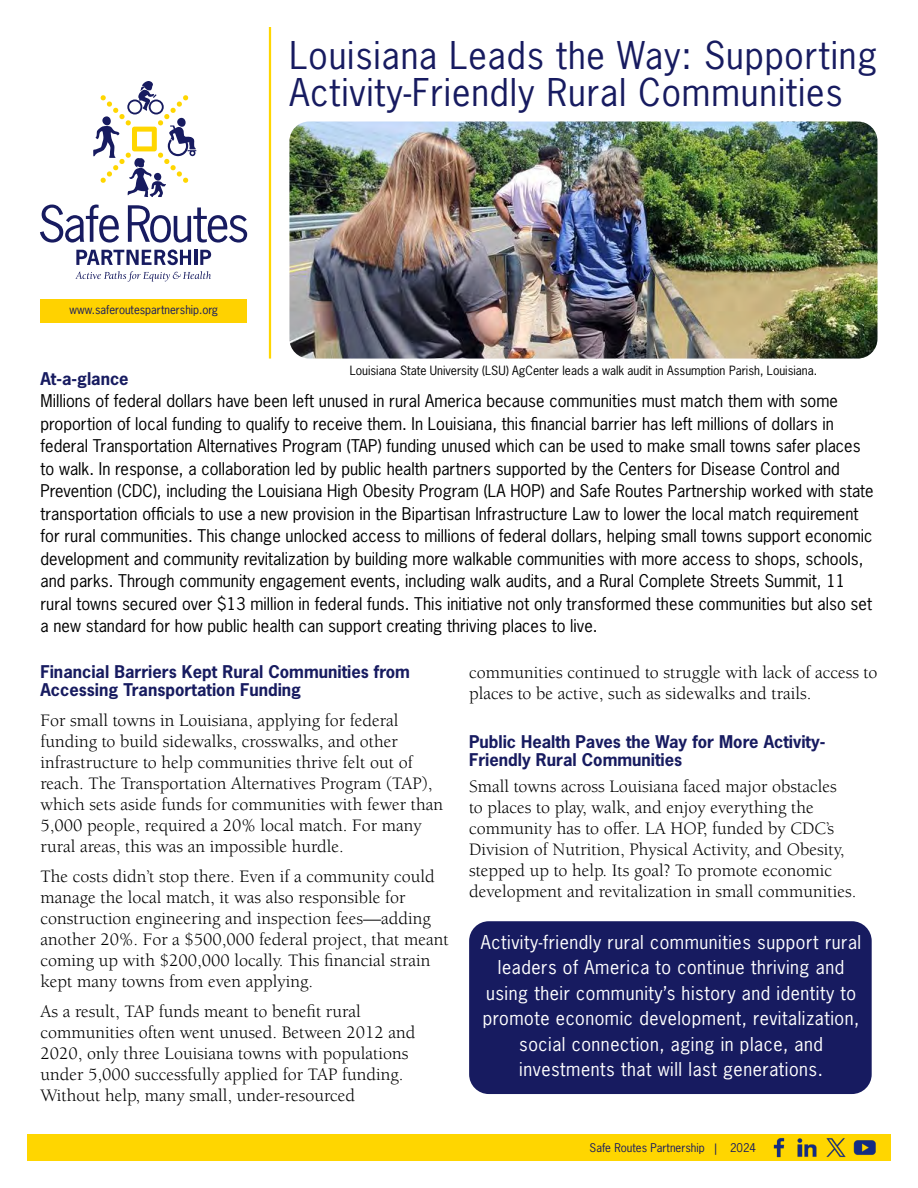
<style>
.page{position:relative;width:918px;height:1188px;background:#fff}
.page>*{position:absolute;margin:0;border:0;box-sizing:border-box;transform-origin:0 0}
.t1{font:36px/37.5px "News Gothic Std";letter-spacing:.025em;color:#171b60}
.t2{font:18px/21px "Berkeley Pro";color:#000}
.t3{font:18px/25.5px "News Gothic Std";letter-spacing:.03em;color:#fff;text-align:center}
.t4{font:16.5px/22.5px "News Gothic Std";color:#000}
.t5{font:700 16.5px/18px "News Gothic Std";color:#171b60}
.t6{font:12px "News Gothic Std";color:#000}
.t7{font:11.4px "News Gothic Std";color:#171b60}
.s1{font-weight:700;color:#171b60}
</style>
<div class="page">
<div style="left:469px;top:921px;width:403px;height:173px;background:#171b60;border-radius:20px"></div>
<div style="left:27px;top:1134px;width:864px;height:27px;background:#ffd600"></div>
<hr style="left:269px;top:27px;width:2px;height:332px;background:#ffd600">
<svg style="left:40px;top:205px;width:79px;height:38px"></svg>
<svg style="left:128px;top:205px;width:119px;height:38px"></svg>
<svg style="left:75px;top:271px;width:136px;height:11px"></svg>
<svg style="left:76px;top:249px;width:115px;height:16px"></svg>
<hr style="left:194px;top:250px;width:3px;height:15px;background:#171b60">
<svg style="left:200px;top:250px;width:11px;height:15px"></svg>
<svg style="left:93px;top:81px;width:103px;height:116px"></svg>
<div style="left:40px;top:299px;width:207px;height:24px;background:#ffd200"></div>
<img style="left:289px;top:122px;width:589px;height:237px">
<img style="left:773px;top:1138px;width:103px;height:20px">
<p class="t1" style="left:289px;top:36px;width:589px">Louisiana Leads the Way: Supporting<br>Activity-Friendly Rural Communities</p>
<p class="t7" style="left:70px;top:302px;width:150px">www.saferoutespartnership.org</p>
<p class="t6" style="left:350px;top:363px;width:469px">Louisiana State University (LSU) AgCenter leads a walk audit in Assumption Parish, Louisiana.</p>
<p class="t4" style="left:40px;top:367px;width:835px"><span class="s1">At-a-glance<br></span>Millions of federal dollars have been left unused in rural America because communities must match them with some proportion of local funding to qualify to receive them. In Louisiana, this financial barrier has left millions of dollars in federal Transportation Alternatives Program (TAP) funding unused which can be used to make small towns safer places to walk. In response, a collaboration led by public health partners supported by the Centers for Disease Control and Prevention (CDC), including the Louisiana High Obesity Program (LA HOP) and Safe Routes Partnership worked with state transportation officials to use a new provision in the Bipartisan Infrastructure Law to lower the local match requirement for rural communities. This change unlocked access to millions of federal dollars, helping small towns support economic development and community revitalization by building more walkable communities with more access to shops, schools, and parks. Through community engagement events, including walk audits, and a Rural Complete Streets Summit, 11 rural towns secured over $13 million in federal funds. This initiative not only transformed these communities but also set a new standard for how public health can support creating thriving places to live.</p>
<p class="t5" style="left:40px;top:663px;width:371px">Financial Barriers Kept Rural Communities from<br>Accessing Transportation Funding</p>
<p class="t2" style="left:40px;top:710px;width:404px">For small towns in Louisiana, applying for federal funding to build sidewalks, crosswalks, and other infrastructure to help communities thrive felt out of reach. The Transportation Alternatives Program (TAP), which sets aside funds for communities with fewer than 5,000 people, required a 20% local match. For many rural areas, this was an impossible hurdle.</p>
<p class="t2" style="left:40px;top:866px;width:410px">The costs didn’t stop there. Even if a community could manage the local match, it was also responsible for construction engineering and inspection fees—adding another 20%. For a $500,000 federal project, that meant coming up with $200,000 locally. This financial strain kept many towns from even applying.</p>
<p class="t2" style="left:40px;top:1001px;width:377px">As a result, TAP funds meant to benefit rural communities often went unused. Between 2012 and 2020, only three Louisiana towns with populations under 5,000 successfully applied for TAP funding.<br>Without help, many small, under-resourced</p>
<p class="t2" style="left:469px;top:662px;width:410px">communities continued to struggle with lack of access to places to be active, such as sidewalks and trails.</p>
<p class="t5" style="left:469px;top:733px;width:358px">Public Health Paves the Way for More Activity-<br>Friendly Rural Communities</p>
<p class="t2" style="left:469px;top:776px;width:389px">Small towns across Louisiana faced major obstacles<br>to places to play, walk, and enjoy everything the community has to offer. LA HOP, funded by CDC’s Division of Nutrition, Physical Activity, and Obesity, stepped up to help. Its goal? To promote economic development and revitalization in small communities.</p>
<p class="t3" style="left:481px;top:929px;width:382px">Activity-friendly rural communities support rural leaders of America to continue thriving and using their community’s history and identity to promote economic development, revitalization, social connection, aging in place, and investments that will last generations.</p>
<p class="t7" style="left:590px;top:1140px;width:168px">Safe Routes Partnership | 2024</p>
</div>
